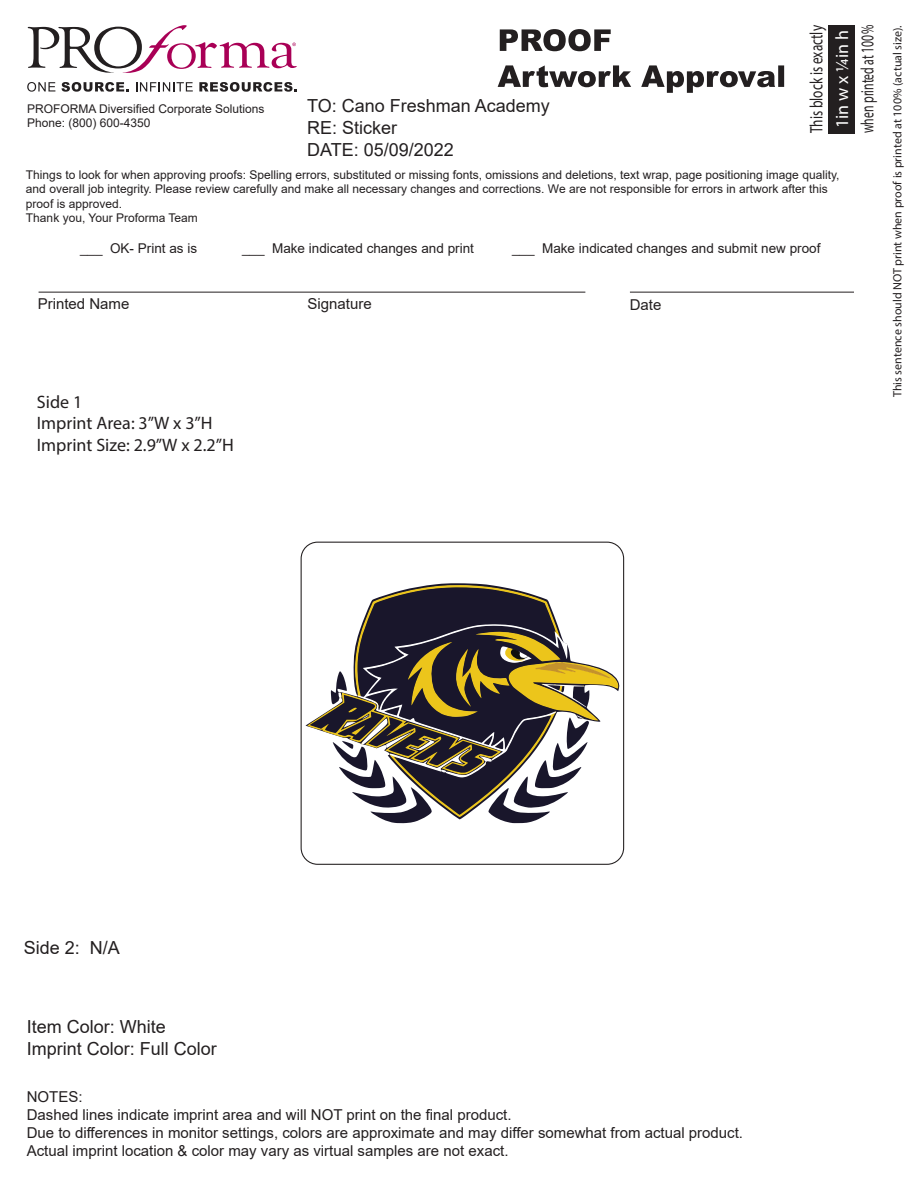
<style>
.page{position:relative;width:918px;height:1188px;background:#fff}
.page>*{position:absolute;margin:0;border:0;box-sizing:border-box;transform-origin:0 0}
.t1{font:18px/21.6px "Arial";color:#231f20}
.t2{font:18px/21.6px "Myriad Pro";color:#231f20}
.t3{font:18px "Myriad Pro";color:#231f20;scale:.74 1}
.t4{font:18px "Myriad Pro";color:#231f20;scale:.65 1}
.t5{font:18px "Myriad Pro";color:#fff}
.t6{font:15px/18px "Arial";color:#231f20}
.t7{font:13.5px "Arial";color:#231f20}
.t8{font:12px/14.4px "Arial";color:#231f20}
.t9{font:12px "Myriad Pro";color:#231f20}
</style>
<div class="page">
<svg style="left:28px;top:25px;width:269px;height:48px"></svg>
<svg style="left:27px;top:82px;width:28px;height:10px"></svg>
<svg style="left:61px;top:82px;width:68px;height:10px"></svg>
<svg style="left:136px;top:82px;width:57px;height:10px"></svg>
<svg style="left:199px;top:82px;width:98px;height:10px"></svg>
<hr style="left:39px;top:292px;width:546px;height:1px;background:#231f20">
<hr style="left:630px;top:292px;width:224px;height:1px;background:#231f20">
<svg style="left:500px;top:29px;width:111px;height:22px"></svg>
<svg style="left:498px;top:65px;width:133px;height:22px"></svg>
<svg style="left:641px;top:65px;width:143px;height:28px"></svg>
<div style="left:828px;top:25px;width:27px;height:108px;background:#231f20"></div>
<div style="left:301px;top:542px;width:323px;height:323px;border:1px solid #231f20;border-radius:16px"></div>
<svg style="left:307px;top:585px;width:311px;height:238px"></svg>
<h1 class="t3" style="left:805px;top:133px;width:147px;rotate:-90deg">This block is exactly</h1>
<h1 class="t5" style="left:831px;top:128px;width:100px;rotate:-90deg">1in w x ¼in h</h1>
<h1 class="t4" style="left:856px;top:133px;width:168px;rotate:-90deg">when printed at 100%</h1>
<p class="t9" style="left:890px;top:397px;width:374px;rotate:-90deg">This sentence should NOT print when proof is printed at 100% (actual size).</p>
<h1 class="t1" style="left:307px;top:95px;width:244px">TO: Cano Freshman Academy<br>RE: Sticker<br>DATE: 05/09/2022</h1>
<p class="t8" style="left:27px;top:101px;width:239px">PROFORMA Diversified Corporate Solutions<br>Phone: (800) 600-4350</p>
<p class="t8" style="left:26px;top:167px;width:815px">Things to look for when approving proofs: Spelling errors, substituted or missing fonts, omissions and deletions, text wrap, page positioning image quality, and overall job integrity. Please review carefully and make all necessary changes and corrections. We are not responsible for errors in artwork after this proof is approved.<br>Thank you, Your Proforma Team</p>
<p class="t7" style="left:80px;top:239px;width:119px">___ OK- Print as is</p>
<p class="t7" style="left:242px;top:239px;width:233px">___ Make indicated changes and print</p>
<p class="t7" style="left:512px;top:239px;width:310px">___ Make indicated changes and submit new proof</p>
<p class="t6" style="left:38px;top:294px;width:93px">Printed Name</p>
<p class="t6" style="left:308px;top:294px;width:66px">Signature</p>
<p class="t6" style="left:630px;top:296px;width:33px">Date</p>
<h1 class="t2" style="left:37px;top:391px;width:198px">Side 1<br>Imprint Area: 3”W x 3”H<br>Imprint Size: 2.9”W x 2.2”H</h1>
<h1 class="t1" style="left:24px;top:937px;width:98px">Side 2: N/A</h1>
<h1 class="t1" style="left:27px;top:1016px;width:192px">Item Color: White<br>Imprint Color: Full Color</h1>
<p class="t6" style="left:27px;top:1088px;width:718px">NOTES:<br>Dashed lines indicate imprint area and will NOT print on the final product.<br>Due to differences in monitor settings, colors are approximate and may differ somewhat from actual product.<br>Actual imprint location &amp; color may vary as virtual samples are not exact.</p>
</div>
